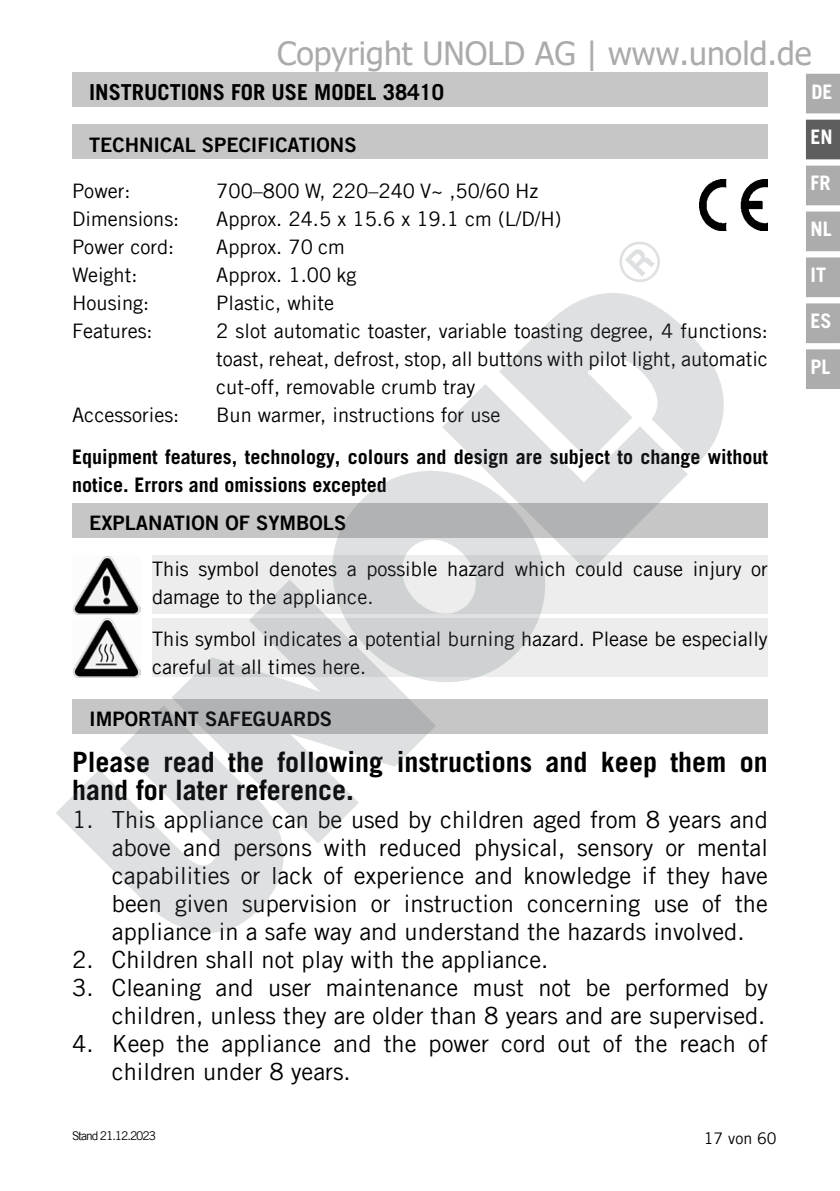
<style>
.page{position:relative;width:840px;height:1191px;background:#fff}
.page>*{position:absolute;margin:0;border:0;box-sizing:border-box;transform-origin:0 0}
.t1{font:32px "Tahoma";color:#ababab}
.t2{font:700 28px/28px "Trade Gothic LT Com";color:#000}
.t3{font:23.6px/28px "Trade Gothic LT Com";color:#000;text-align:justify}
.t4{font:700 22px "Trade Gothic LT Com";color:#000}
.t5{font:20px/28px "Trade Gothic LT Com";color:#000}
.t6{font:700 20px/28px "Trade Gothic LT Com";color:#000}
.t7{font:20px "Trade Gothic LT Com Bd 2";color:#000}
.t8{font:700 20px "Trade Gothic LT Com";color:#fff}
.t9{font:16px "Trade Gothic LT Com";color:#000}
.t10{font:12px "Trade Gothic LT Com";letter-spacing:-.09em;color:#000}
</style>
<div class="page">
<div style="left:806px;top:75px;width:32px;height:37px;background:#acacac"></div>
<div style="left:805px;top:74px;width:34px;height:39px;border:2px solid #acacac"></div>
<div style="left:806px;top:121px;width:32px;height:37px;background:#5f5e5e"></div>
<div style="left:805px;top:120px;width:34px;height:39px;border:2px solid #5f5e5e"></div>
<div style="left:806px;top:167px;width:32px;height:37px;background:#acacac"></div>
<div style="left:805px;top:166px;width:34px;height:39px;border:2px solid #acacac"></div>
<div style="left:806px;top:212px;width:32px;height:38px;background:#acacac"></div>
<div style="left:805px;top:211px;width:34px;height:40px;border:2px solid #acacac"></div>
<div style="left:806px;top:258px;width:32px;height:38px;background:#acacac"></div>
<div style="left:805px;top:257px;width:34px;height:40px;border:2px solid #acacac"></div>
<div style="left:806px;top:304px;width:32px;height:38px;background:#acacac"></div>
<div style="left:805px;top:303px;width:34px;height:40px;border:2px solid #acacac"></div>
<div style="left:806px;top:350px;width:32px;height:38px;background:#acacac"></div>
<div style="left:805px;top:349px;width:34px;height:40px;border:2px solid #acacac"></div>
<img style="left:699px;top:179px;width:68px;height:51px">
<div style="left:72px;top:72px;width:695px;height:34px;background:#c6c6c6"></div>
<div style="left:72px;top:125px;width:695px;height:34px;background:#c6c6c6"></div>
<div style="left:72px;top:503px;width:695px;height:34px;background:#c6c6c6"></div>
<img style="left:73px;top:556px;width:67px;height:59px">
<div style="left:152px;top:555px;width:615px;height:58px;background:#ededed"></div>
<img style="left:73px;top:618px;width:67px;height:59px">
<div style="left:152px;top:618px;width:615px;height:59px;background:#ededed"></div>
<div style="left:72px;top:699px;width:695px;height:34px;background:#c6c6c6"></div>
<svg style="left:543px;top:293px;width:181px;height:182px;fill:#dee0e1"></svg>
<svg style="left:442px;top:328px;width:245px;height:245px;fill:#dee0e1"></svg>
<svg style="left:290px;top:428px;width:297px;height:254px"></svg>
<svg style="left:171px;top:579px;width:265px;height:264px"></svg>
<svg style="left:56px;top:702px;width:260px;height:231px;fill:#dee0e1"></svg>
<svg style="left:619px;top:241px;width:41px;height:41px"></svg>
<h1 class="t1" style="left:277px;top:32px;width:535px">Copyright UNOLD AG | www.unold.de</h1>
<p class="t4" style="left:89px;top:78px;width:356px">INSTRUCTIONS FOR USE MODEL 38410</p>
<p class="t7" style="left:89px;top:132px;width:269px">TECHNICAL SPECIFICATIONS</p>
<p class="t5" style="left:72px;top:177px;width:60px">Power:</p>
<p class="t5" style="left:216px;top:177px;width:323px">700–800 W, 220–240 V~ ,50/60 Hz</p>
<p class="t5" style="left:72px;top:205px;width:109px">Dimensions:</p>
<p class="t5" style="left:216px;top:205px;width:346px">Approx. 24.5 x 15.6 x 19.1 cm (L/D/H)</p>
<p class="t5" style="left:72px;top:233px;width:104px">Power cord:</p>
<p class="t5" style="left:216px;top:233px;width:130px">Approx. 70 cm</p>
<p class="t5" style="left:72px;top:261px;width:67px">Weight:</p>
<p class="t5" style="left:216px;top:261px;width:141px">Approx. 1.00 kg</p>
<p class="t5" style="left:72px;top:289px;width:79px">Housing:</p>
<p class="t5" style="left:216px;top:289px;width:119px">Plastic, white</p>
<p class="t5" style="left:72px;top:317px;width:82px">Features:</p>
<p class="t5" style="left:216px;top:317px;width:553px;text-align:justify">2 slot automatic toaster, variable toasting degree, 4 functions: toast, reheat, defrost, stop, all buttons with pilot light, automatic cut-off, removable crumb tray</p>
<p class="t5" style="left:72px;top:401px;width:109px">Accessories:</p>
<p class="t5" style="left:216px;top:401px;width:285px">Bun warmer, instructions for use</p>
<p class="t6" style="left:72px;top:443px;width:697px">Equipment features, technology, colours and design are subject to change without notice. Errors and omissions excepted</p>
<p class="t7" style="left:89px;top:511px;width:258px">EXPLANATION OF SYMBOLS</p>
<p class="t5" style="left:152px;top:555px;width:617px">This symbol denotes a possible hazard which could cause injury or damage to the appliance.</p>
<p class="t5" style="left:152px;top:625px;width:617px">This symbol indicates a potential burning hazard. Please be especially careful at all times here.</p>
<p class="t7" style="left:89px;top:706px;width:244px">IMPORTANT SAFEGUARDS</p>
<h2 class="t2" style="left:72px;top:748px;width:696px">Please read the following instructions and keep them on hand for later reference.</h2>
<p class="t3" style="left:112px;top:805px;width:657px;text-indent:-40px">1. This appliance can be used by children aged from 8 years and above and persons with reduced physical, sensory or mental capabilities or lack of experience and knowledge if they have been given supervision or instruction concerning use of the appliance in a safe way and understand the hazards involved.</p>
<p class="t3" style="left:72px;top:945px;width:477px">2. Children shall not play with the appliance.</p>
<p class="t3" style="left:72px;top:973px;width:696px;text-align:right">3. Cleaning and user maintenance must not be performed by children, unless they are older than 8 years and are supervised.</p>
<p class="t3" style="left:112px;top:1029px;width:657px;text-indent:-40px">4. Keep the appliance and the power cord out of the reach of children under 8 years.</p>
<p class="t10" style="left:72px;top:1128px;width:85px">Stand 21.12.2023</p>
<p class="t9" style="left:703px;top:1128px;width:74px">17 von 60</p>
<p class="t8" style="left:811px;top:80px;width:23px">DE</p>
<p class="t8" style="left:810px;top:125px;width:24px">EN</p>
<p class="t8" style="left:810px;top:171px;width:21px">FR</p>
<p class="t8" style="left:810px;top:217px;width:23px">NL</p>
<p class="t8" style="left:810px;top:262px;width:17px">IT</p>
<p class="t8" style="left:810px;top:308px;width:23px">ES</p>
<p class="t8" style="left:810px;top:354px;width:21px">PL</p>
</div>
